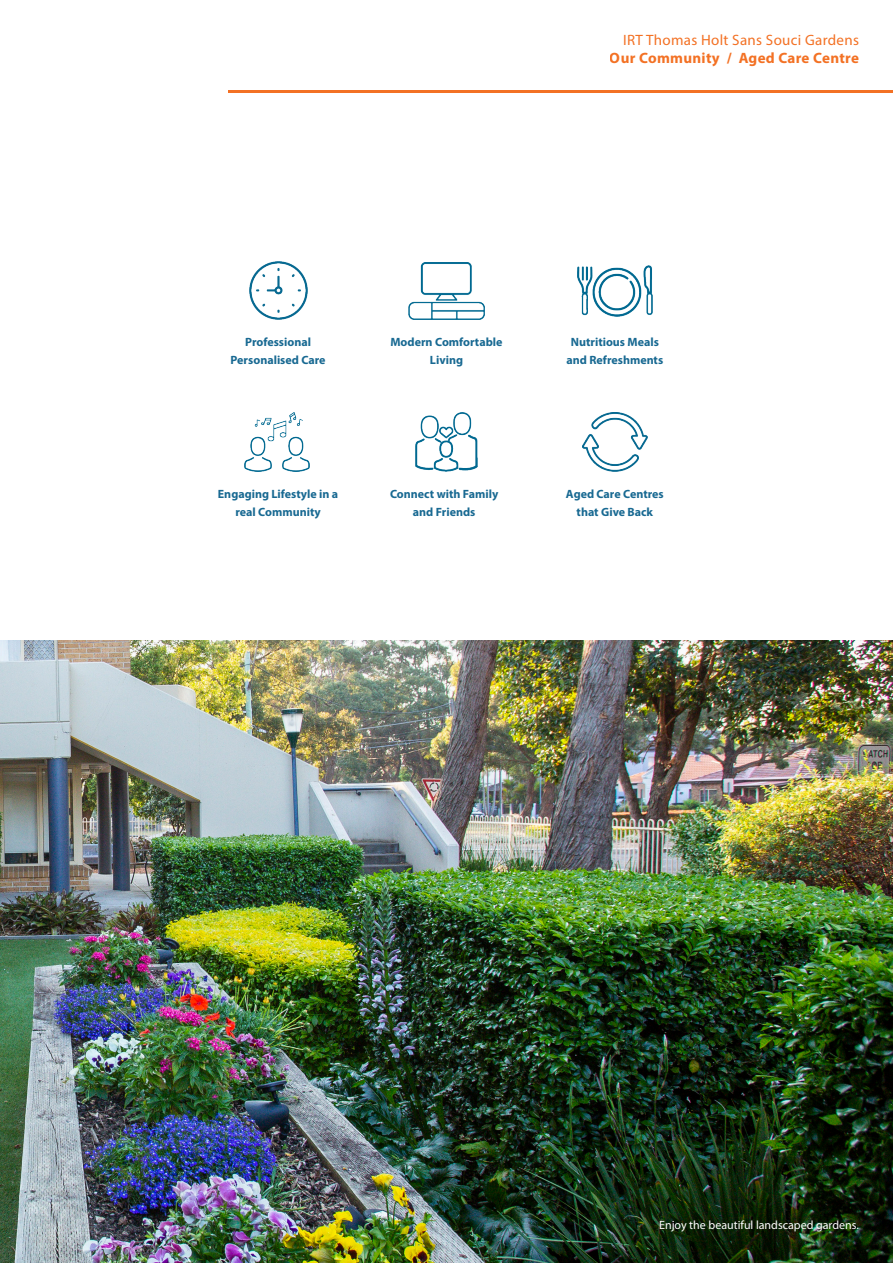
<style>
.page{position:relative;width:893px;height:1263px;background:#fff}
.page>*{position:absolute;margin:0;border:0;box-sizing:border-box;transform-origin:0 0}
.t1{font:15px "Myriad Pro";letter-spacing:.02em;color:#f37124}
.t2{font:700 15px "Myriad Pro";letter-spacing:.02em;color:#f37124}
.t3{font:700 12px/18px "Myriad Pro";color:#186992;text-align:center}
.t4{font:12px "Myriad Pro";color:#fff}
</style>
<div class="page">
<img style="left:0;top:640px;width:893px;height:623px">
<img style="left:245px;top:412px;width:64px;height:59px">
<img style="left:416px;top:413px;width:61px;height:58px">
<img style="left:582px;top:413px;width:65px;height:58px">
<img style="left:250px;top:262px;width:58px;height:58px">
<img style="left:409px;top:262px;width:75px;height:57px">
<img style="left:577px;top:265px;width:75px;height:51px">
<hr style="left:228px;top:91px;width:665px;height:2px;background:#f37124">
<p class="t1" style="left:623px;top:31px;width:237px">IRT Thomas Holt Sans Souci Gardens</p>
<p class="t2" style="left:610px;top:48px;width:251px">Our Community / Aged Care Centre</p>
<p class="t3" style="left:231px;top:333px;width:96px">Professional<br>Personalised Care</p>
<p class="t3" style="left:390px;top:333px;width:114px">Modern Comfortable<br>Living</p>
<p class="t3" style="left:566px;top:333px;width:98px">Nutritious Meals and Refreshments</p>
<p class="t3" style="left:218px;top:484px;width:122px">Engaging Lifestyle in a real Community</p>
<p class="t3" style="left:390px;top:484px;width:110px">Connect with Family and Friends</p>
<p class="t3" style="left:566px;top:484px;width:99px">Aged Care Centres that Give Back</p>
<p class="t4" style="left:659px;top:1217px;width:201px">Enjoy the beautiful landscaped gardens.</p>
</div>
